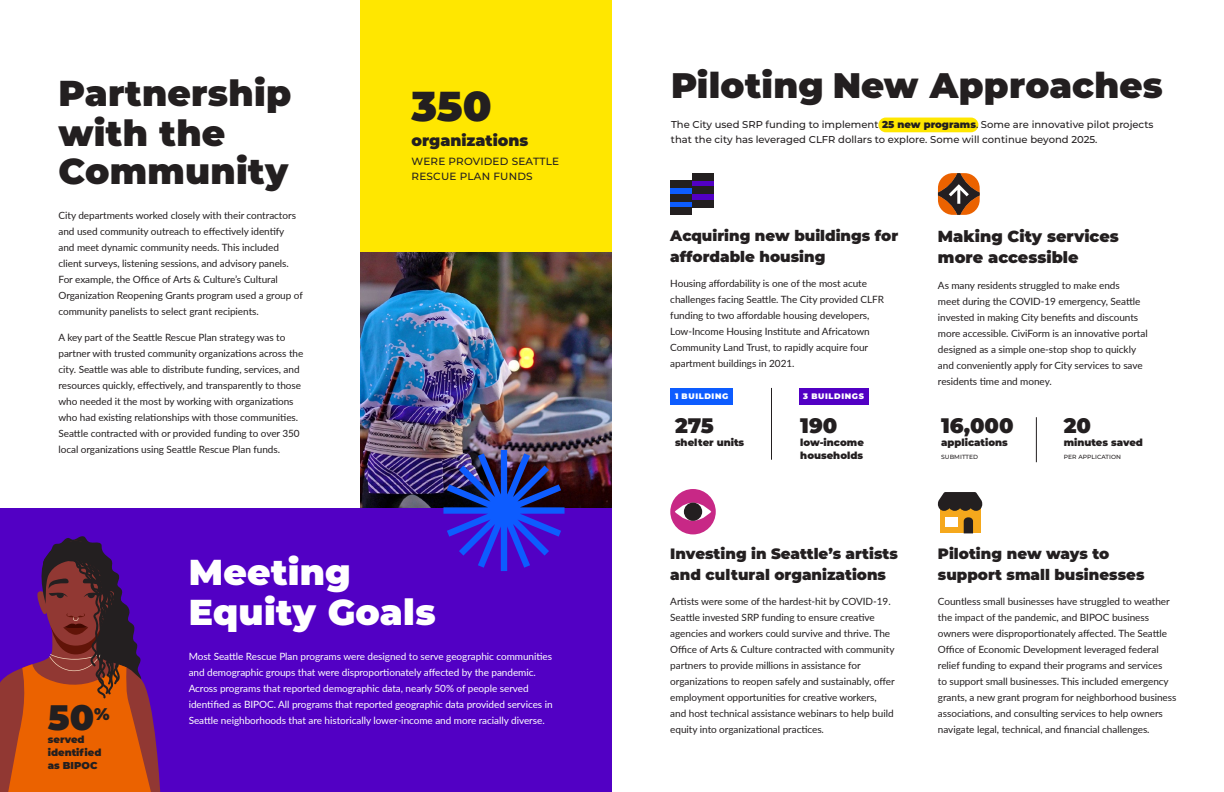
<style>
.page{position:relative;width:1224px;height:792px;background:#fff}
.page>*{position:absolute;margin:0;border:0;box-sizing:border-box;transform-origin:0 0}
.t1{font:900 41.8px "Montserrat";color:#231f20}
.t2{font:900 36px "Montserrat";letter-spacing:.005em;color:#231f20}
.t3{font:900 36px/40px "Montserrat";letter-spacing:.01em;color:#fff}
.t4{font:900 35.5px "Montserrat";letter-spacing:.005em;color:#231f20}
.t5{font:900 35.4px "Montserrat";color:#231f20}
.t6{font:900 21px "Montserrat";color:#231f20}
.t7{font:900 16px/21px "Montserrat";color:#231f20}
.t8{font:900 15.7px "Montserrat";color:#231f20}
.t9{font:900 15px/21px "Montserrat";color:#231f20}
.t10{font:500 10.4px "Montserrat";letter-spacing:.02em;color:#231f20}
.t11{font:10px/16px "Lato";letter-spacing:-.005em;color:#231f20}
.t12{font:10px/16px "Lato";letter-spacing:-.005em;color:#fff}
.t13{font:500 10px/15.1px "Montserrat";color:#231f20}
.t14{font:900 10px/13px "Montserrat";color:#231f20}
.t15{font:900 8px "Montserrat";letter-spacing:.08em;color:#fff}
.t16{font:500 6px "Montserrat";letter-spacing:.01em;color:#231f20}
.s1{font-weight:900}
</style>
<div class="page">
<img style="left:360px;top:252px;width:252px;height:256px">
<div style="left:0;top:508px;width:612px;height:284px;background:#5200c4"></div>
<div style="left:360px;top:0;width:252px;height:252px;background:#ffe700"></div>
<hr style="left:1036px;top:417px;width:1px;height:45px;background:#231f20">
<hr style="left:771px;top:388px;width:1px;height:72px;background:#231f20">
<div style="left:878px;top:118px;width:100px;height:14px;background:#ffe700;border-radius:7px"></div>
<svg style="left:0;top:536px;width:161px;height:256px"></svg>
<img style="left:443px;top:450px;width:122px;height:121px">
<svg style="left:670px;top:187px;width:22px;height:21px"></svg>
<div style="left:692px;top:175px;width:22px;height:33px;background:linear-gradient(to right,#5200c4,#5200c4)"></div>
<div style="left:670px;top:208px;width:22px;height:7px;background:#231f20"></div>
<div style="left:692px;top:201px;width:22px;height:7px;background:#231f20"></div>
<div style="left:670px;top:194px;width:22px;height:7px;background:#231f20"></div>
<div style="left:692px;top:187px;width:22px;height:7px;background:#231f20"></div>
<div style="left:670px;top:180px;width:22px;height:7px;background:#231f20"></div>
<div style="left:692px;top:173px;width:22px;height:7px;background:#231f20"></div>
<div style="left:670px;top:388px;width:63px;height:17px;background:#0d5cff"></div>
<div style="left:799px;top:388px;width:69px;height:17px;background:#5200c4"></div>
<div style="left:670px;top:489px;width:46px;height:45px;background:#c82886;border-radius:50%"></div>
<svg style="left:675px;top:503px;width:36px;height:18px"></svg>
<div style="left:684px;top:503px;width:18px;height:18px;background:#231f20;border-radius:50%"></div>
<svg style="left:938px;top:173px;width:42px;height:42px;background:#a1663e"></svg>
<svg style="left:937px;top:492px;width:46px;height:41px;background:#90713c"></svg>
<div style="left:946px;top:518px;width:12px;height:9px;background:#fff"></div>
<h1 class="t2" style="left:58px;top:67px;width:234px">Partnership</h1>
<p class="t2" style="left:58px;top:107px;width:168px">with the</p>
<h1 class="t2" style="left:58px;top:145px;width:231px">Community</h1>
<p class="t11" style="left:58px;top:207px;width:246px">City departments worked closely with their contractors and used community outreach to effectively identify and meet dynamic community needs. This included client surveys, listening sessions, and advisory panels.<br>For example, the Office of Arts &amp; Culture’s Cultural Organization Reopening Grants program used a group of community panelists to select grant recipients.</p>
<p class="t11" style="left:58px;top:329px;width:246px">A key part of the Seattle Rescue Plan strategy was to partner with trusted community organizations across the city. Seattle was able to distribute funding, services, and resources quickly, effectively, and transparently to those who needed it the most by working with organizations who had existing relationships with those communities.<br>Seattle contracted with or provided funding to over 350 local organizations using Seattle Rescue Plan funds.</p>
<p class="t1" style="left:412px;top:75px;width:82px">350</p>
<p class="t8" style="left:412px;top:128px;width:118px">organizations</p>
<p class="t10" style="left:412px;top:154px;width:149px">WERE PROVIDED SEATTLE</p>
<p class="t10" style="left:412px;top:169px;width:123px">RESCUE PLAN FUNDS</p>
<p class="t5" style="left:48px;top:691px;width:63px">50<sup>%</sup></p>
<p class="t14" style="left:48px;top:733px;width:55px">served identifed as BIPOC</p>
<p class="t3" style="left:189px;top:550px;width:249px">Meeting<br>Equity Goals</p>
<p class="t12" style="left:189px;top:648px;width:365px">Most Seattle Rescue Plan programs were designed to serve geographic communities and demographic groups that were disproportionately affected by the pandemic.<br>Across programs that reported demographic data, nearly 50% of people served identified as BIPOC. All programs that reported geographic data provided services in Seattle neighborhoods that are historically lower-income and more racially diverse.</p>
<h1 class="t4" style="left:671px;top:59px;width:493px">Piloting New Approaches</h1>
<p class="t13" style="left:671px;top:117px;width:484px">The City used SRP funding to implement <span class="s1">25 new programs</span>. Some are innovative pilot projects that the city has leveraged CLFR dollars to explore. Some will continue beyond 2025.</p>
<p class="t9" style="left:670px;top:225px;width:229px">Acquiring new buildings for affordable housing</p>
<p class="t11" style="left:670px;top:275px;width:215px">Housing affordability is one of the most acute challenges facing Seattle. The City provided CLFR funding to two affordable housing developers, Low-Income Housing Institute and Africatown Community Land Trust, to rapidly acquire four apartment buildings in 2021.</p>
<p class="t15" style="left:675px;top:391px;width:55px">1 BUILDING</p>
<p class="t15" style="left:803px;top:391px;width:62px">3 BUILDINGS</p>
<p class="t6" style="left:675px;top:410px;width:40px">275</p>
<p class="t6" style="left:800px;top:410px;width:39px">190</p>
<p class="t14" style="left:675px;top:435px;width:71px">shelter units</p>
<p class="t14" style="left:800px;top:435px;width:65px">low-income households</p>
<p class="t9" style="left:670px;top:543px;width:229px">Investing in Seattle’s artists and cultural organizations</p>
<p class="t11" style="left:670px;top:593px;width:226px">Artists were some of the hardest-hit by COVID-19.<br>Seattle invested SRP funding to ensure creative agencies and workers could survive and thrive. The Office of Arts &amp; Culture contracted with community partners to provide millions in assistance for organizations to reopen safely and sustainably, offer employment opportunities for creative workers, and host technical assistance webinars to help build equity into organizational practices.</p>
<p class="t7" style="left:938px;top:225px;width:182px">Making City services more accessible</p>
<p class="t11" style="left:938px;top:277px;width:211px">As many residents struggled to make ends<br>meet during the COVID-19 emergency, Seattle invested in making City benefits and discounts more accessible. CiviForm is an innovative portal designed as a simple one-stop shop to quickly and conveniently apply for City services to save residents time and money.</p>
<p class="t6" style="left:941px;top:410px;width:74px">16,000</p>
<p class="t14" style="left:941px;top:435px;width:68px">applications</p>
<p class="t16" style="left:941px;top:453px;width:39px">SUBMITTED</p>
<p class="t6" style="left:1064px;top:410px;width:29px">20</p>
<p class="t14" style="left:1064px;top:435px;width:81px">minutes saved</p>
<p class="t16" style="left:1064px;top:453px;width:59px">PER APPLICATION</p>
<p class="t9" style="left:938px;top:543px;width:208px">Piloting new ways to support small businesses</p>
<p class="t11" style="left:938px;top:593px;width:240px">Countless small businesses have struggled to weather the impact of the pandemic, and BIPOC business owners were disproportionately affected. The Seattle Office of Economic Development leveraged federal relief funding to expand their programs and services<br>to support small businesses. This included emergency grants, a new grant program for neighborhood business associations, and consulting services to help owners navigate legal, technical, and financial challenges.</p>
</div>
